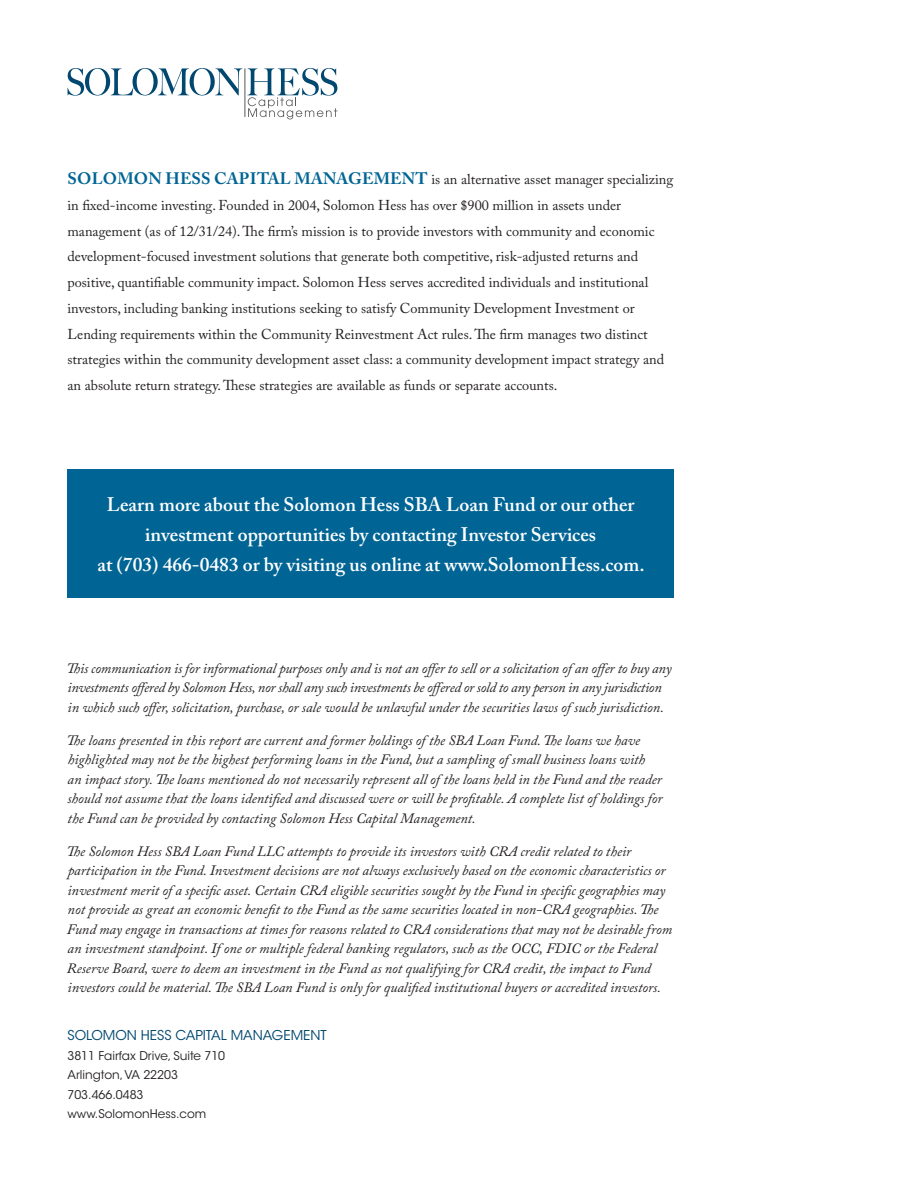
<style>
.page{position:relative;width:918px;height:1188px;background:#fff}
.page>*{position:absolute;margin:0;border:0;box-sizing:border-box;transform-origin:0 0}
.Sidebar_Head{font:600 19.5px/30px "Adobe Caslon Pro";color:#fff;text-align:center}
.body_Text{font:italic 14.25px/19.5px "Adobe Caslon Pro";color:#231f20}
.body_Text-2{font:14.25px/25.8px "Adobe Caslon Pro";color:#231f20}
.body_Text-3{font:13.5px "ITC Avant Garde Std";color:#004870}
.body_Text-4{font:12px "ITC Avant Garde Std";color:#231f20}
.s1{font-weight:700;font-size:16.5px;color:#006595}
</style>
<div class="page">
<div style="left:68px;top:470px;width:606px;height:128px;background:#006595"></div>
<svg style="left:68px;top:68px;width:270px;height:51px"></svg>
<hr style="left:245px;top:68px;width:1px;height:49px;background:#57585a">
<p class="body_Text-2" style="left:68px;top:166px;width:607px"><span class="s1">SOLOMON HESS CAPITAL MANAGEMENT</span> is an alternative asset manager specializing in fixed-income investing. Founded in 2004, Solomon Hess has over $900 million in assets under management (as of 12/31/24). The firm’s mission is to provide investors with community and economic development-focused investment solutions that generate both competitive, risk-adjusted returns and positive, quantifiable community impact. Solomon Hess serves accredited individuals and institutional investors, including banking institutions seeking to satisfy Community Development Investment or Lending requirements within the Community Reinvestment Act rules. The firm manages two distinct strategies within the community development asset class: a community development impact strategy and an absolute return strategy. These strategies are available as funds or separate accounts.</p>
<p class="Sidebar_Head" style="left:97px;top:489px;width:549px">Learn more about the Solomon Hess SBA Loan Fund or our other investment opportunities by contacting Investor Services<br>at (703) 466-0483 or by visiting us online at www.SolomonHess.com.</p>
<p class="body_Text" style="left:67px;top:658px;width:607px">This communication is for informational purposes only and is not an offer to sell or a solicitation of an offer to buy any investments offered by Solomon Hess, nor shall any such investments be offered or sold to any person in any jurisdiction in which such offer, solicitation, purchase, or sale would be unlawful under the securities laws of such jurisdiction.</p>
<p class="body_Text" style="left:67px;top:730px;width:598px">The loans presented in this report are current and former holdings of the SBA Loan Fund. The loans we have highlighted may not be the highest performing loans in the Fund, but a sampling of small business loans with<br>an impact story. The loans mentioned do not necessarily represent all of the loans held in the Fund and the reader should not assume that the loans identified and discussed were or will be profitable. A complete list of holdings for the Fund can be provided by contacting Solomon Hess Capital Management.</p>
<p class="body_Text" style="left:67px;top:841px;width:607px">The Solomon Hess SBA Loan Fund LLC attempts to provide its investors with CRA credit related to their participation in the Fund. Investment decisions are not always exclusively based on the economic characteristics or investment merit of a specific asset. Certain CRA eligible securities sought by the Fund in specific geographies may not provide as great an economic benefit to the Fund as the same securities located in non-CRA geographies. The Fund may engage in transactions at times for reasons related to CRA considerations that may not be desirable from an investment standpoint. If one or multiple federal banking regulators, such as the OCC, FDIC or the Federal Reserve Board, were to deem an investment in the Fund as not qualifying for CRA credit, the impact to Fund investors could be material. The SBA Loan Fund is only for qualified institutional buyers or accredited investors.</p>
<p class="body_Text-3" style="left:68px;top:1027px;width:261px">SOLOMON HESS CAPITAL MANAGEMENT</p>
<p class="body_Text-4" style="left:68px;top:1048px;width:159px">3811 Fairfax Drive, Suite 710</p>
<p class="body_Text-4" style="left:68px;top:1068px;width:112px">Arlington, VA 22203</p>
<p class="body_Text-4" style="left:68px;top:1087px;width:78px">703.466.0483</p>
<p class="body_Text-4" style="left:68px;top:1107px;width:140px">www.SolomonHess.com</p>
</div>
